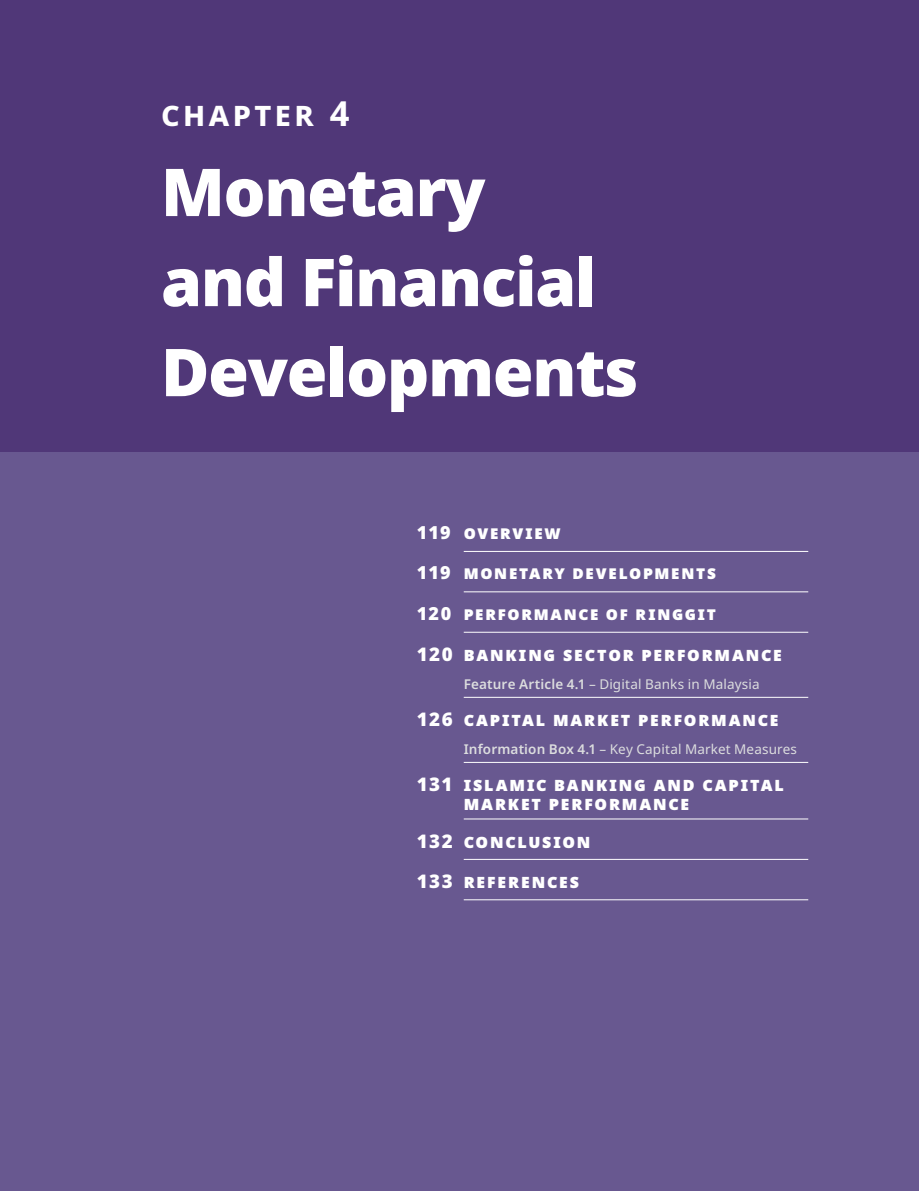
<style>
.page{position:relative;width:919px;height:1191px;background:#fff}
.page>*{position:absolute;margin:0;border:0;box-sizing:border-box;transform-origin:0 0}
.t1{font:900 66px/90px "Noto Sans";letter-spacing:-.02em;color:#fff}
.t2{font:700 34.5px "Noto Sans";color:#fff}
.t3{font:900 18.75px/19.5px "Noto Sans";letter-spacing:.1em;color:#fff}
.t4{font:900 18px "Noto Sans";letter-spacing:.095em;color:#fff}
.t5{font:13.5px "Noto Sans";letter-spacing:.01em;color:#dcddde}
.s1{font-weight:600}
</style>
<div class="page">
<div style="left:0;top:0;width:918px;height:453px;background:#503778"></div>
<div style="left:0;top:453px;width:918px;height:738px;background:#685890"></div>
<hr style="left:463px;top:551px;width:345px;height:1px;background:#fff">
<hr style="left:463px;top:591px;width:345px;height:1px;background:#fff">
<hr style="left:463px;top:632px;width:345px;height:1px;background:#fff">
<hr style="left:463px;top:697px;width:345px;height:1px;background:#fff">
<hr style="left:463px;top:762px;width:345px;height:1px;background:#fff">
<hr style="left:463px;top:818px;width:345px;height:1px;background:#fff">
<hr style="left:463px;top:859px;width:345px;height:1px;background:#fff">
<hr style="left:463px;top:899px;width:345px;height:1px;background:#fff">
<h2 class="t2" style="left:161px;top:89px;width:190px">CHAPTER 4</h2>
<h1 class="t1" style="left:161px;top:147px;width:479px">Monetary<br>and Financial<br>Developments</h1>
<p class="t4" style="left:417px;top:518px;width:145px">119 overview</p>
<p class="t4" style="left:417px;top:559px;width:300px">119 monetary developments</p>
<p class="t4" style="left:417px;top:599px;width:300px">120 performance of ringgit</p>
<p class="t3" style="left:417px;top:644px;width:366px">120 banking sector performance</p>
<p class="t5" style="left:463px;top:674px;width:297px"><span class="s1">Feature Article 4.1</span> – Digital Banks in Malaysia</p>
<p class="t3" style="left:417px;top:709px;width:363px">126 capital market performance</p>
<p class="t5" style="left:463px;top:739px;width:335px"><span class="s1">Information Box 4.1</span> – Key Capital Market Measures</p>
<p class="t3" style="left:463px;top:774px;width:322px;text-indent:-47px">131 islamic banking and capital market performance</p>
<p class="t3" style="left:417px;top:820px;width:175px;line-height:40.3px">132 conclusion<br>133 references</p>
</div>
